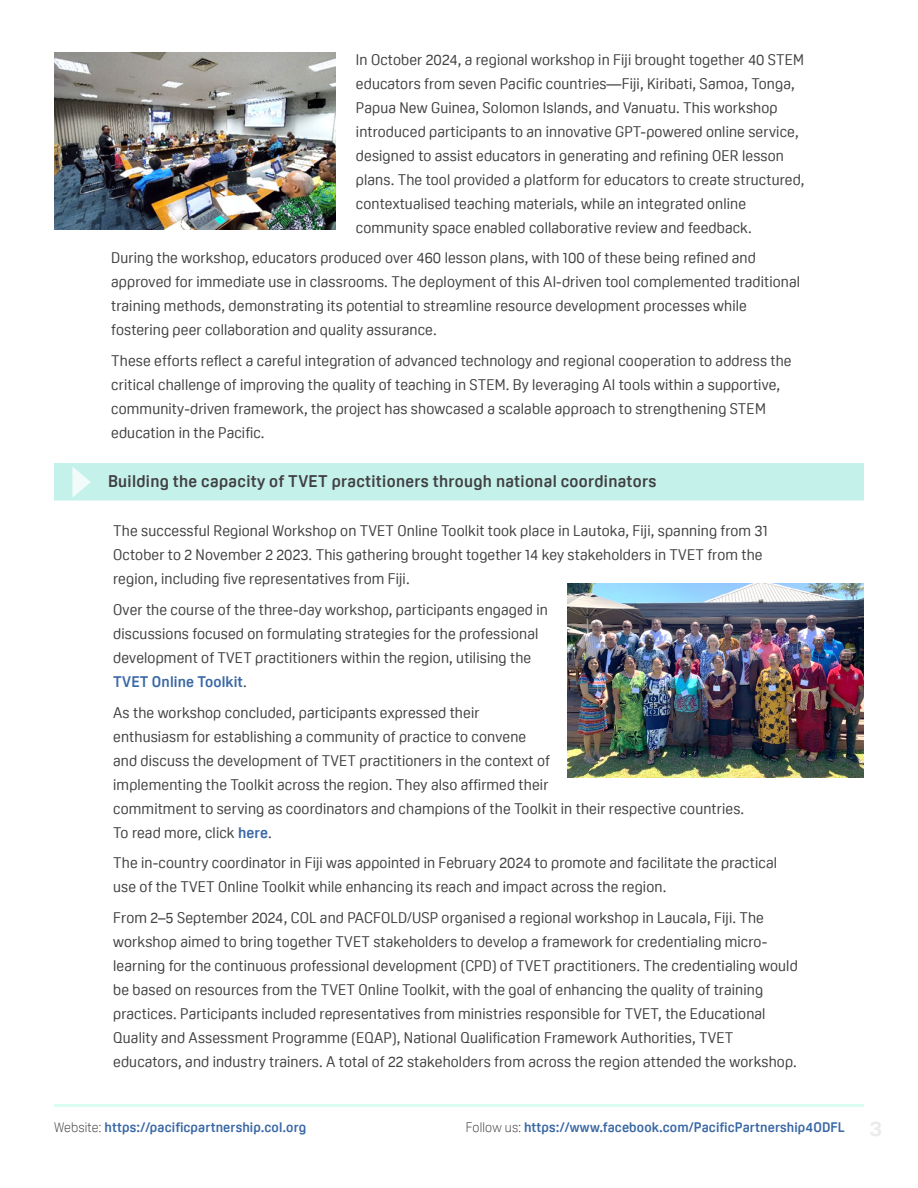
<style>
.page{position:relative;width:918px;height:1188px;background:#fff}
.page>*{position:absolute;margin:0;border:0;box-sizing:border-box;transform-origin:0 0}
.t1{font:700 16.5px "Oscine";letter-spacing:.02em;color:#414042}
.t2{font:15px/24px "Oscine";letter-spacing:.01em;color:#414042}
.t3{font:700 13.5px "Oscine";letter-spacing:.01em;color:#3a68a5}
.s1{font-weight:700;color:#3a68a5}
.s2{font-weight:300;color:#414042}
.s3{font-size:21px;color:#ebebec}
</style>
<div class="page">
<hr style="left:54px;top:1104px;width:810px;height:3px;background:#00f3b5">
<img style="left:54px;top:53px;width:282px;height:176px">
<img style="left:567px;top:584px;width:297px;height:194px">
<div style="left:54px;top:463px;width:810px;height:38px;background:#c5f1eb"></div>
<svg style="left:72px;top:467px;width:19px;height:30px"></svg>
<p class="t2" style="left:356px;top:47px;width:450px">In October 2024, a regional workshop in Fiji brought together 40 STEM educators from seven Pacific countries—Fiji, Kiribati, Samoa, Tonga, Papua New Guinea, Solomon Islands, and Vanuatu. This workshop introduced participants to an innovative GPT-powered online service, designed to assist educators in generating and refining OER lesson plans. The tool provided a platform for educators to create structured, contextualised teaching materials, while an integrated online community space enabled collaborative review and feedback.</p>
<p class="t2" style="left:111px;top:246px;width:690px">During the workshop, educators produced over 460 lesson plans, with 100 of these being refined and approved for immediate use in classrooms. The deployment of this AI-driven tool complemented traditional training methods, demonstrating its potential to streamline resource development processes while fostering peer collaboration and quality assurance.</p>
<p class="t2" style="left:111px;top:349px;width:682px">These efforts reflect a careful integration of advanced technology and regional cooperation to address the critical challenge of improving the quality of teaching in STEM. By leveraging AI tools within a supportive, community-driven framework, the project has showcased a scalable approach to strengthening STEM education in the Pacific.</p>
<p class="t1" style="left:108px;top:472px;width:550px">Building the capacity of TVET practitioners through national coordinators</p>
<p class="t2" style="left:113px;top:519px;width:656px">The successful Regional Workshop on TVET Online Toolkit took place in Lautoka, Fiji, spanning from 31<br>October to 2 November 2 2023. This gathering brought together 14 key stakeholders in TVET from the region, including five representatives from Fiji.</p>
<p class="t2" style="left:113px;top:598px;width:436px">Over the course of the three-day workshop, participants engaged in discussions focused on formulating strategies for the professional development of TVET practitioners within the region, utilising the <span class="s1">TVET Online Toolkit</span>.</p>
<p class="t2" style="left:113px;top:700px;width:633px">As the workshop concluded, participants expressed their<br>enthusiasm for establishing a community of practice to convene<br>and discuss the development of TVET practitioners in the context of<br>implementing the Toolkit across the region. They also affirmed their<br>commitment to serving as coordinators and champions of the Toolkit in their respective countries.<br>To read more, click <span class="s1">here</span>.</p>
<p class="t2" style="left:113px;top:851px;width:665px">The in-country coordinator in Fiji was appointed in February 2024 to promote and facilitate the practical use of the TVET Online Toolkit while enhancing its reach and impact across the region.</p>
<p class="t2" style="left:113px;top:906px;width:686px">From 2–5 September 2024, COL and PACFOLD/USP organised a regional workshop in Laucala, Fiji. The workshop aimed to bring together TVET stakeholders to develop a framework for credentialing micro&shy;learning for the continuous professional development (CPD) of TVET practitioners. The credentialing would be based on resources from the TVET Online Toolkit, with the goal of enhancing the quality of training practices. Participants included representatives from ministries responsible for TVET, the Educational Quality and Assessment Programme (EQAP), National Qualification Framework Authorities, TVET educators, and industry trainers. A total of 22 stakeholders from across the region attended the workshop.</p>
<p class="t3" style="left:54px;top:1120px;width:254px"><span class="s2">Website:</span> https://pacificpartnership.col.org</p>
<p class="t3" style="left:466px;top:1120px;width:417px"><span class="s2">Follow us:</span> https://www.facebook.com/PacificPartnership4ODFL <span class="s3">3</span></p>
</div>
